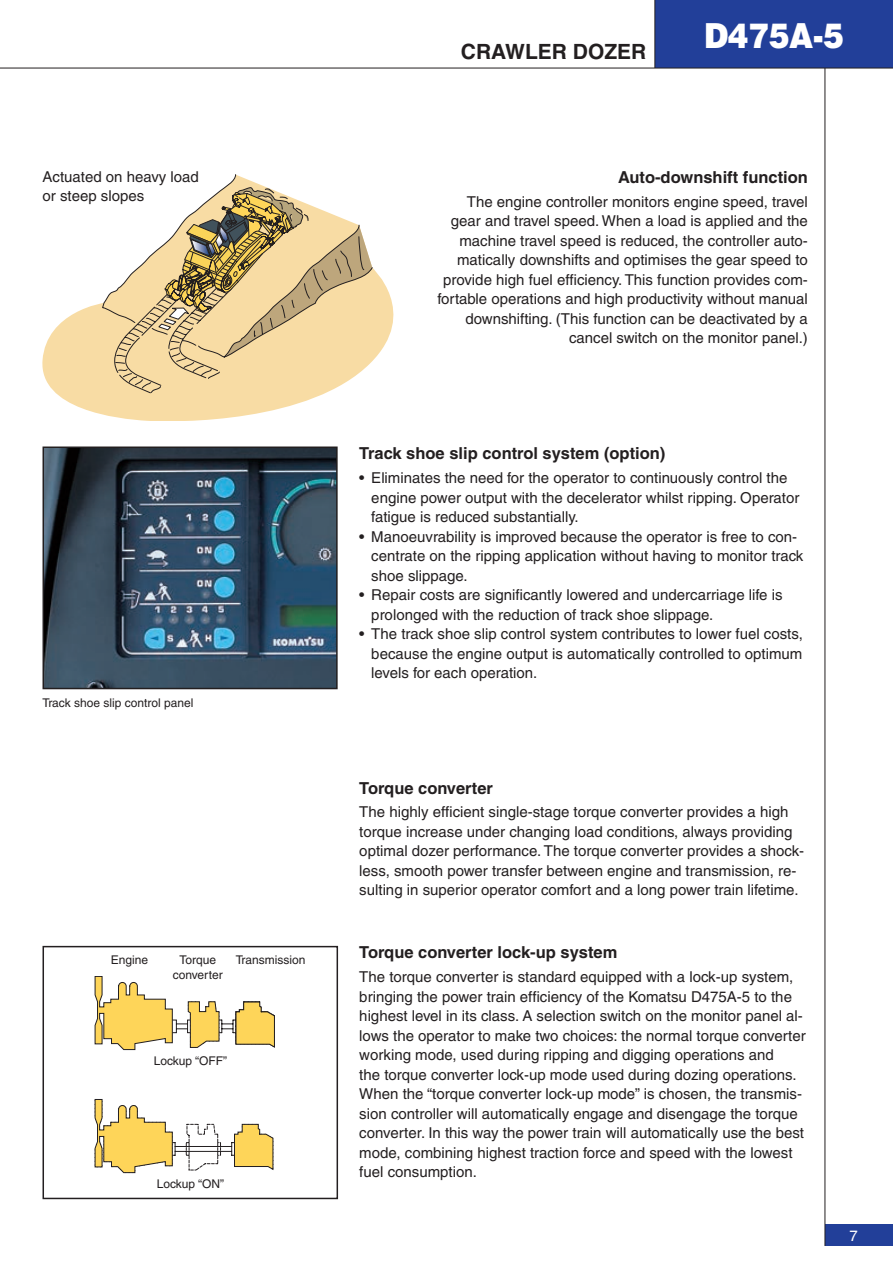
<style>
.page{position:relative;width:893px;height:1263px;background:#fff}
.page>*{position:absolute;margin:0;border:0;box-sizing:border-box;transform-origin:0 0}
.t1{font:900 34.5px "Helvetica";letter-spacing:-.01em;color:#fff;scale:.9 1}
.t2{font:700 21px "Helvetica";color:#231f20}
.t3{font:700 16.5px "Helvetica";color:#231f20}
.t4{font:15px/19.5px "Helvetica";color:#231f20}
.t5{font:15px "Helvetica";color:#fff}
.t6{font:12px "Helvetica";color:#231f20}
</style>
<div class="page">
<div style="left:825px;top:1225px;width:68px;height:21px;background:#223f99"></div>
<hr style="left:825px;top:0;width:1px;height:1246px;background:#231f20">
<div style="left:655px;top:0;width:238px;height:68px;background:#223f99"></div>
<hr style="left:0;top:68px;width:893px;height:1px;background:#231f20">
<hr style="left:654px;top:0;width:1px;height:68px;background:#231f20">
<div style="left:43px;top:946px;width:295px;height:253px;border:2px solid #231f20"></div>
<img style="left:46px;top:449px;width:289px;height:237px">
<div style="left:43px;top:446px;width:295px;height:243px;border:2px solid #231f20"></div>
<svg style="left:43px;top:268px;width:350px;height:153px;fill:#f8dca4"></svg>
<svg style="left:102px;top:249px;width:271px;height:144px;background:#f1daab"></svg>
<svg style="left:158px;top:174px;width:214px;height:182px"></svg>
<svg style="left:95px;top:976px;width:180px;height:75px"></svg>
<svg style="left:95px;top:1099px;width:179px;height:75px"></svg>
<p class="t4" style="left:43px;top:167px;width:158px">Actuated on heavy load or steep slopes</p>
<p class="t6" style="left:43px;top:696px;width:152px">Track shoe slip control panel</p>
<p class="t6" style="left:111px;top:953px;width:39px">Engine</p>
<p class="t6" style="left:179px;top:953px;width:38px">Torque</p>
<p class="t6" style="left:236px;top:953px;width:71px">Transmission</p>
<p class="t6" style="left:173px;top:967px;width:51px">converter</p>
<p class="t6" style="left:154px;top:1054px;width:75px">Lockup “OFF”</p>
<p class="t6" style="left:157px;top:1177px;width:69px">Lockup “ON”</p>
<h2 class="t2" style="left:461px;top:39px;width:187px">CRAWLER DOZER</h2>
<h1 class="t1" style="left:704px;top:13px;width:157px">D475A-5</h1>
<p class="t3" style="left:618px;top:167px;width:191px">Auto-downshift function</p>
<p class="t4" style="left:437px;top:192px;width:372px;text-align:right">The engine controller monitors engine speed, travel gear and travel speed. When a load is applied and the machine travel speed is reduced, the controller auto&shy;matically downshifts and optimises the gear speed to provide high fuel efficiency. This function provides com&shy;fortable operations and high productivity without manual downshifting. (This function can be deactivated by a cancel switch on the monitor panel.)</p>
<p class="t3" style="left:359px;top:443px;width:308px">Track shoe slip control system (option)</p>
<p class="t4" style="left:371px;top:468px;width:430px;text-indent:-12px">• Eliminates the need for the operator to continuously control the engine power output with the decelerator whilst ripping. Operator fatigue is reduced substantially.</p>
<p class="t4" style="left:371px;top:526px;width:434px;text-indent:-12px">• Manoeuvrability is improved because the operator is free to con&shy;centrate on the ripping application without having to monitor track shoe slippage.</p>
<p class="t4" style="left:371px;top:585px;width:413px;text-indent:-12px">• Repair costs are significantly lowered and undercarriage life is prolonged with the reduction of track shoe slippage.</p>
<p class="t4" style="left:371px;top:624px;width:433px;text-align:justify;text-indent:-12px">• The track shoe slip control system contributes to lower fuel costs, because the engine output is automatically controlled to optimum levels for each operation.</p>
<p class="t3" style="left:359px;top:778px;width:135px">Torque converter</p>
<p class="t4" style="left:359px;top:802px;width:446px">The highly efficient single-stage torque converter provides a high torque increase under changing load conditions, always providing optimal dozer performance. The torque converter provides a shock&shy;less, smooth power transfer between engine and transmission, re&shy;sulting in superior operator comfort and a long power train lifetime.</p>
<p class="t3" style="left:359px;top:942px;width:260px">Torque converter lock-up system</p>
<p class="t4" style="left:359px;top:967px;width:448px">The torque converter is standard equipped with a lock-up system, bringing the power train efficiency of the Komatsu D475A-5 to the highest level in its class. A selection switch on the monitor panel al&shy;lows the operator to make two choices: the normal torque converter working mode, used during ripping and digging operations and<br>the torque converter lock-up mode used during dozing operations.<br>When the “torque converter lock-up mode” is chosen, the transmis&shy;sion controller will automatically engage and disengage the torque converter. In this way the power train will automatically use the best mode, combining highest traction force and speed with the lowest fuel consumption.</p>
<p class="t5" style="left:849px;top:1227px;width:10px">7</p>
</div>
